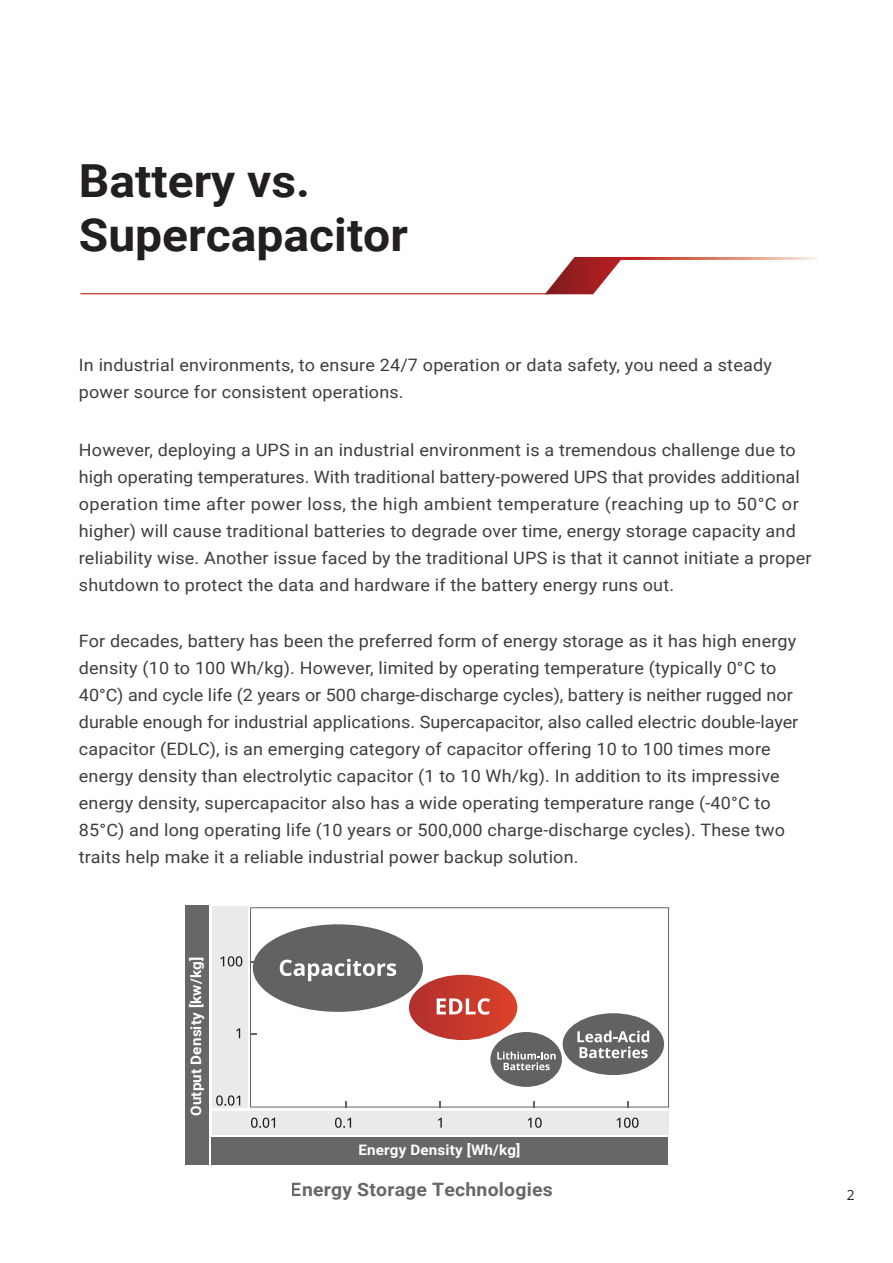
<style>
.page{position:relative;width:893px;height:1263px;background:#fff}
.page>*{position:absolute;margin:0;border:0;box-sizing:border-box;transform-origin:0 0}
.t1{font:700 45.6px/54px "Roboto";color:#231f20;scale:1.05 1}
.t2{font:700 18.45px "Roboto";letter-spacing:.01em;color:#4b4c4d;scale:1.05 1}
.t3{font:17.1px/27px "Roboto";letter-spacing:.01em;color:#3e3e3f;scale:1.05 1}
.t4{font:700 14.4px "Roboto";letter-spacing:.01em;color:#fff;scale:1.05 1}
.t5{font:13.8px "Open Sans";color:#231f20}
</style>
<div class="page">
<div style="left:211px;top:1138px;width:457px;height:27px;background:#666768"></div>
<div style="left:185px;top:906px;width:24px;height:259px;background:#666768"></div>
<div style="left:213px;top:906px;width:35px;height:201px;background:#e9eaea"></div>
<div style="left:212px;top:1111px;width:457px;height:23px;background:#e9eaea"></div>
<svg style="left:250px;top:907px;width:419px;height:200px"></svg>
<svg style="left:627px;top:1100px;width:2px;height:7px"></svg>
<svg style="left:250px;top:1033px;width:7px;height:2px"></svg>
<div style="left:253px;top:924px;width:170px;height:88px;background:#606264;border-radius:50%"></div>
<div style="left:490px;top:1032px;width:72px;height:55px;background:#606264;border-radius:50%"></div>
<div style="left:563px;top:1013px;width:101px;height:62px;background:#606264;border-radius:50%"></div>
<svg style="left:220px;top:956px;width:22px;height:10px"></svg>
<svg style="left:236px;top:1028px;width:4px;height:10px"></svg>
<svg style="left:216px;top:1095px;width:24px;height:11px"></svg>
<svg style="left:251px;top:1117px;width:24px;height:11px"></svg>
<svg style="left:335px;top:1117px;width:16px;height:11px"></svg>
<svg style="left:438px;top:1118px;width:4px;height:10px"></svg>
<svg style="left:528px;top:1117px;width:14px;height:11px"></svg>
<svg style="left:616px;top:1117px;width:22px;height:11px"></svg>
<svg style="left:409px;top:975px;width:108px;height:65px"></svg>
<svg style="left:280px;top:959px;width:116px;height:22px"></svg>
<svg style="left:577px;top:1030px;width:72px;height:28px"></svg>
<svg style="left:497px;top:1051px;width:59px;height:19px"></svg>
<svg style="left:80px;top:257px;width:737px;height:38px"></svg>
<h1 class="t1" style="left:79px;top:152px;width:315px">Battery vs.<br>Supercapacitor</h1>
<p class="t3" style="left:79px;top:351px;width:661px">In industrial environments, to ensure 24/7 operation or data safety, you need a steady power source for consistent operations.</p>
<p class="t3" style="left:79px;top:435px;width:699px">However, deploying a UPS in an industrial environment is a tremendous challenge due to high operating temperatures. With traditional battery-powered UPS that provides additional operation time after power loss, the high ambient temperature (reaching up to 50°C or higher) will cause traditional batteries to degrade over time, energy storage capacity and reliability wise. Another issue faced by the traditional UPS is that it cannot initiate a proper shutdown to protect the data and hardware if the battery energy runs out.</p>
<p class="t3" style="left:79px;top:627px;width:687px">For decades, battery has been the preferred form of energy storage as it has high energy density (10 to 100 Wh/kg). However, limited by operating temperature (typically 0°C to 40°C) and cycle life (2 years or 500 charge-discharge cycles), battery is neither rugged nor durable enough for industrial applications. Supercapacitor, also called electric double-layer capacitor (EDLC), is an emerging category of capacitor offering 10 to 100 times more energy density than electrolytic capacitor (1 to 10 Wh/kg). In addition to its impressive energy density, supercapacitor also has a wide operating temperature range (-40°C to 85°C) and long operating life (10 years or 500,000 charge-discharge cycles). These two traits help make it a reliable industrial power backup solution.</p>
<p class="t4" style="left:186px;top:1116px;width:153px;rotate:-90deg">Output Density [kw/kg]</p>
<p class="t4" style="left:358px;top:1140px;width:156px">Energy Density [Wh/kg]</p>
<p class="t2" style="left:291px;top:1177px;width:251px">Energy Storage Technologies</p>
<p class="t5" style="left:847px;top:1185px;width:9px">2</p>
</div>
